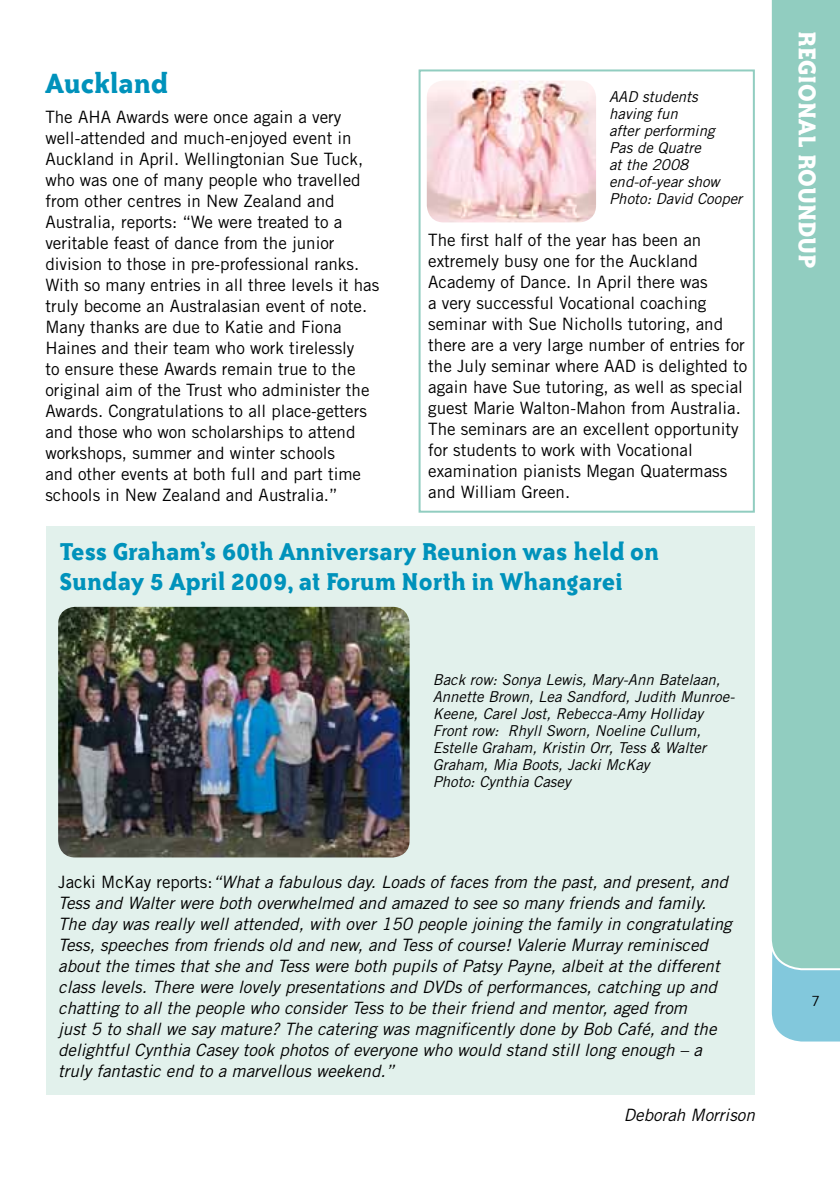
<style>
.page{position:relative;width:840px;height:1191px;background:#fff}
.page>*{position:absolute;margin:0;border:0;box-sizing:border-box;transform-origin:0 0}
.t1{font:700 32px "Bailey Quad ITC";color:#0092bb}
.t2{font:700 28px/30px "Bailey Quad ITC";color:#0092bb}
.t3{font:700 28px "Bailey Quad ITC";color:#fff}
.t4{font:17px/21px "Trade Gothic";color:#000}
.t5{font:italic 17px/21px "Trade Gothic";color:#000}
.t6{font:italic 15px/17px "Trade Gothic";color:#000}
.t7{font:14px "Trade Gothic";color:#000}
.s1{font-style:normal}
</style>
<div class="page">
<div style="left:46px;top:526px;width:708px;height:569px;background:#e2f1ec"></div>
<svg style="left:771px;top:970px;width:68px;height:72px;background:#89cbde"></svg>
<div style="left:771px;top:0;width:68px;height:970px;background:#91cdc0"></div>
<img style="left:58px;top:607px;width:351px;height:250px">
<div style="left:418px;top:69px;width:336px;height:444px;border:2px solid #91cdc0"></div>
<img style="left:426px;top:81px;width:169px;height:141px">
<h1 class="t1" style="left:45px;top:66px;width:125px">Auckland</h1>
<p class="t4" style="left:45px;top:106px;width:335px">The AHA Awards were once again a very well-attended and much-enjoyed event in Auckland in April. Wellingtonian Sue Tuck, who was one of many people who travelled from other centres in New Zealand and Australia, reports: “We were treated to a veritable feast of dance from the junior division to those in pre-professional ranks.<br>With so many entries in all three levels it has truly become an Australasian event of note.<br>Many thanks are due to Katie and Fiona Haines and their team who work tirelessly<br>to ensure these Awards remain true to the original aim of the Trust who administer the Awards. Congratulations to all place-getters and those who won scholarships to attend workshops, summer and winter schools<br>and other events at both full and part time schools in New Zealand and Australia.”</p>
<p class="t6" style="left:608px;top:88px;width:134px">AAD students having fun<br>after performing<br>Pas de Quatre<br>at the 2008 end-of-year show<br>Photo: David Cooper</p>
<p class="t4" style="left:428px;top:229px;width:320px">The first half of the year has been an extremely busy one for the Auckland Academy of Dance. In April there was<br>a very successful Vocational coaching seminar with Sue Nicholls tutoring, and there are a very large number of entries for the July seminar where AAD is delighted to again have Sue tutoring, as well as special guest Marie Walton-Mahon from Australia.<br>The seminars are an excellent opportunity for students to work with Vocational examination pianists Megan Quatermass and William Green.</p>
<h2 class="t2" style="left:60px;top:535px;width:600px">Tess Graham’s 60th Anniversary Reunion was held on<br>Sunday 5 April 2009, at Forum North in Whangarei</h2>
<p class="t6" style="left:432px;top:671px;width:303px">Back row: Sonya Lewis, Mary-Ann Batelaan, Annette Brown, Lea Sandford, Judith Munroe-Keene, Carel Jost, Rebecca-Amy Holliday Front row: Rhyll Sworn, Noeline Cullum, Estelle Graham, Kristin Orr, Tess &amp; Walter Graham, Mia Boots, Jacki McKay<br>Photo: Cynthia Casey</p>
<p class="t5" style="left:58px;top:871px;width:674px"><span class="s1">Jacki McKay reports:</span>“What a fabulous day. Loads of faces from the past, and present, and Tess and Walter were both overwhelmed and amazed to see so many friends and family.<br>The day was really well attended, with over 150 people joining the family in congratulating Tess, speeches from friends old and new, and Tess of course! Valerie Murray reminisced about the times that she and Tess were both pupils of Patsy Payne, albeit at the different class levels. There were lovely presentations and DVDs of performances, catching up and chatting to all the people who consider Tess to be their friend and mentor, aged from<br>just 5 to shall we say mature? The catering was magnificently done by Bob Café, and the delightful Cynthia Casey took photos of everyone who would stand still long enough – a truly fantastic end to a marvellous weekend.”</p>
<p class="t5" style="left:623px;top:1103px;width:132px">Deborah Morrison</p>
<h2 class="t3" style="left:822px;top:31px;width:239px;rotate:90deg">REGIONAL ROUNDUP</h2>
<p class="t7" style="left:811px;top:992px;width:10px">7</p>
</div>
